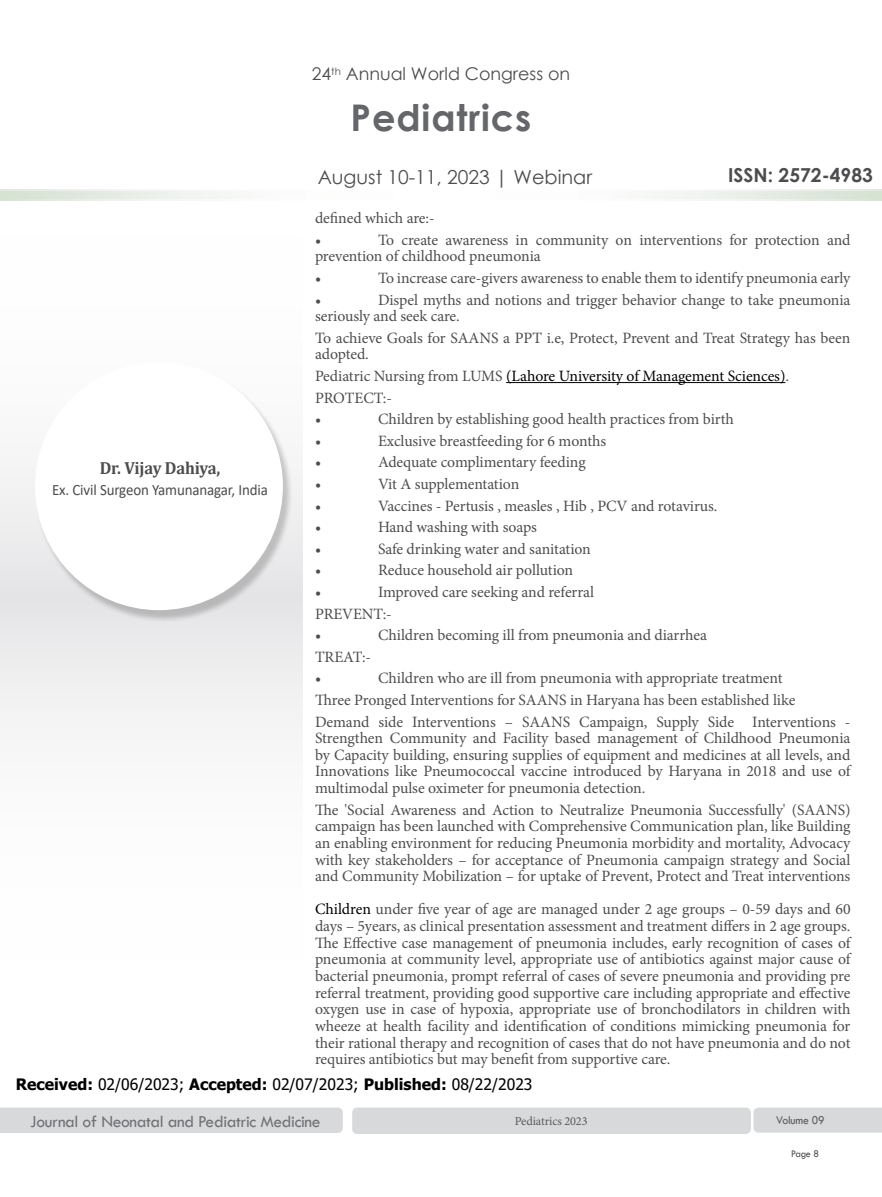
<style>
.page{position:relative;width:882px;height:1197px;background:#fff}
.page>*{position:absolute;margin:0;border:0;box-sizing:border-box;transform-origin:0 0}
.t1{font:700 36.75px "Century Gothic";letter-spacing:.025em;color:#656669}
.t2{font:19.25px "Century Gothic";color:#4d4d4f}
.t3{font:700 19.25px "Century Gothic";color:#4d4d4f}
.t4{font:17.5px "Tw Cen";letter-spacing:-.02em;color:#717275}
.t5{font:17.5px "Century Gothic";color:#4d4d4f}
.t6{font:700 17.5px "Cambria";letter-spacing:-.01em;color:#4d4d4f;scale:.95 1}
.t7{font:15.75px/16.6px "Minion Pro";letter-spacing:-.01em;color:#4d4d4f}
.t8{font:15.75px/21.5px "Minion Pro";letter-spacing:-.01em;color:#000}
.t9{font:15.75px "Tahoma";color:#000}
.t10{font:15.75px "Calibri";letter-spacing:-.01em;color:#4d4d4f;scale:.95 1}
.t11{font:12.25px "Minion Pro";letter-spacing:-.01em;color:#58595b}
.t12{font:12.25px "Tw Cen";letter-spacing:-.01em;color:#58595b;scale:.95 1}
.t13{font:10.5px "Tw Cen";color:#4d4d4f;scale:.95 1}
.s1{color:#4d4d4f}
.s2{color:#000}
.s3{font-weight:700}
</style>
<div class="page">
<svg style="left:0;top:189px;width:882px;height:3px"></svg>
<div style="left:0;top:597px;width:302px;height:393px;background:linear-gradient(to bottom,#eaeaeb,#fff)"></div>
<div style="left:0;top:205px;width:302px;height:392px;background:linear-gradient(to bottom,#fff,#eaeaeb)"></div>
<div style="left:0;top:1108px;width:343px;height:25px;background:#d7d9da"></div>
<div style="left:352px;top:1108px;width:399px;height:26px;background:#d7d9da;border-radius:5px"></div>
<div style="left:753px;top:1108px;width:129px;height:25px;background:#d7d9da"></div>
<svg style="left:0;top:192px;width:882px;height:9px;fill:#f6f8f5"></svg>
<hr style="left:506px;top:382px;width:279px;height:1px;background:#000">
<div style="left:35px;top:364px;width:257px;height:258px;background:#000;opacity:.2"></div>
<div style="left:35px;top:362px;width:248px;height:248px;background:#fff;border-radius:50%"></div>
<p class="t5" style="left:312px;top:62px;width:260px">24<sup>th</sup> Annual World Congress on</p>
<h1 class="t1" style="left:351px;top:90px;width:182px">Pediatrics</h1>
<p class="t6" style="left:100px;top:456px;width:129px">Dr. Vijay Dahiya,</p>
<p class="t10" style="left:52px;top:479px;width:229px">Ex. Civil Surgeon Yamunanagar, India</p>
<p class="t2" style="left:318px;top:164px;width:276px">August 10-11, 2023 | Webinar</p>
<p class="t3" style="left:728px;top:161px;width:146px">ISSN: 2572-4983</p>
<p class="t7" style="left:315px;top:207px;width:121px;line-height:21.5px">defined which are:- •</p>
<p class="t7" style="left:315px;top:232px;width:537px;text-indent:63px">To create awareness in community on interventions for protection and prevention of childhood pneumonia</p>
<p class="t7" style="left:315px;top:270px;width:8px">•</p>
<p class="t7" style="left:378px;top:270px;width:474px">To increase care-givers awareness to enable them to identify pneumonia early</p>
<p class="t7" style="left:315px;top:291px;width:8px">•</p>
<p class="t7" style="left:315px;top:291px;width:537px;text-indent:63px">Dispel myths and notions and trigger behavior change to take pneumonia seriously and seek care.</p>
<p class="t7" style="left:315px;top:330px;width:537px">To achieve Goals for SAANS a PPT i.e, Protect, Prevent and Treat Strategy has been adopted.</p>
<p class="t8" style="left:315px;top:365px;width:475px"><span class="s1">Pediatric Nursing from LUMS</span> (Lahore University of Management Sciences)<span class="s1">.<br>PROTECT:-<br>•</span></p>
<p class="t7" style="left:378px;top:411px;width:357px">Children by establishing good health practices from birth</p>
<p class="t7" style="left:315px;top:433px;width:8px">•</p>
<p class="t7" style="left:378px;top:433px;width:230px">Exclusive breastfeeding for 6 months</p>
<p class="t7" style="left:315px;top:454px;width:8px">•</p>
<p class="t7" style="left:378px;top:454px;width:209px">Adequate complimentary feeding</p>
<p class="t7" style="left:315px;top:476px;width:8px">•</p>
<p class="t7" style="left:378px;top:476px;width:143px">Vit A supplementation</p>
<p class="t7" style="left:315px;top:497px;width:8px">•</p>
<p class="t7" style="left:378px;top:497px;width:341px">Vaccines - Pertusis , measles , Hib , PCV and rotavirus.</p>
<p class="t7" style="left:315px;top:519px;width:8px">•</p>
<p class="t7" style="left:378px;top:519px;width:161px">Hand washing with soaps</p>
<p class="t7" style="left:315px;top:541px;width:8px">•</p>
<p class="t7" style="left:378px;top:541px;width:214px">Safe drinking water and sanitation</p>
<p class="t7" style="left:315px;top:562px;width:8px">•</p>
<p class="t7" style="left:378px;top:562px;width:197px">Reduce household air pollution</p>
<p class="t7" style="left:315px;top:584px;width:8px">•</p>
<p class="t7" style="left:315px;top:581px;width:281px;line-height:21.5px;text-indent:63px">Improved care seeking and referral<br>PREVENT:-<br>•</p>
<p class="t7" style="left:378px;top:627px;width:331px">Children becoming ill from pneumonia and diarrhea</p>
<p class="t7" style="left:315px;top:646px;width:58px;line-height:21.5px">TREAT:- •</p>
<p class="t7" style="left:315px;top:668px;width:537px;line-height:21.5px;text-indent:63px">Children who are ill from pneumonia with appropriate treatment<br>Three Pronged Interventions for SAANS in Haryana has been established like<br>Demand side Interventions – SAANS Campaign, Supply Side Interventions -</p>
<p class="t7" style="left:315px;top:730px;width:537px;text-align:justify">Strengthen Community and Facility based management of Childhood Pneumonia by Capacity building, ensuring supplies of equipment and medicines at all levels, and Innovations like Pneumococcal vaccine introduced by Haryana in 2018 and use of multimodal pulse oximeter for pneumonia detection.</p>
<p class="t7" style="left:315px;top:801px;width:537px;text-align:justify">The 'Social Awareness and Action to Neutralize Pneumonia Successfully' (SAANS) campaign has been launched with Comprehensive Communication plan, like Building an enabling environment for reducing Pneumonia morbidity and mortality, Advocacy with key stakeholders – for acceptance of Pneumonia campaign strategy and Social and Community Mobilization – for uptake of Prevent, Protect and Treat interventions</p>
<p class="t7" style="left:315px;top:901px;width:537px;text-align:justify"><span class="s2">Children</span> under five year of age are managed under 2 age groups – 0-59 days and 60 days – 5years, as clinical presentation assessment and treatment differs in 2 age groups.<br>The Effective case management of pneumonia includes, early recognition of cases of pneumonia at community level, appropriate use of antibiotics against major cause of bacterial pneumonia, prompt referral of cases of severe pneumonia and providing pre referral treatment, providing good supportive care including appropriate and effective oxygen use in case of hypoxia, appropriate use of bronchodilators in children with wheeze at health facility and identification of conditions mimicking pneumonia for their rational therapy and recognition of cases that do not have pneumonia and do not requires antibiotics but may benefit from supportive care.</p>
<p class="t9" style="left:16px;top:1074px;width:518px"><span class="s3">Received:</span> 02/06/2023; <span class="s3">Accepted:</span> 02/07/2023; <span class="s3">Published:</span> 08/22/2023</p>
<p class="t4" style="left:30px;top:1111px;width:292px">Journal of Neonatal and Pediatric Medicine</p>
<p class="t11" style="left:515px;top:1113px;width:74px">Pediatrics 2023</p>
<p class="t12" style="left:776px;top:1113px;width:53px">Volume 09</p>
<p class="t13" style="left:791px;top:1147px;width:31px">Page 8</p>
</div>
